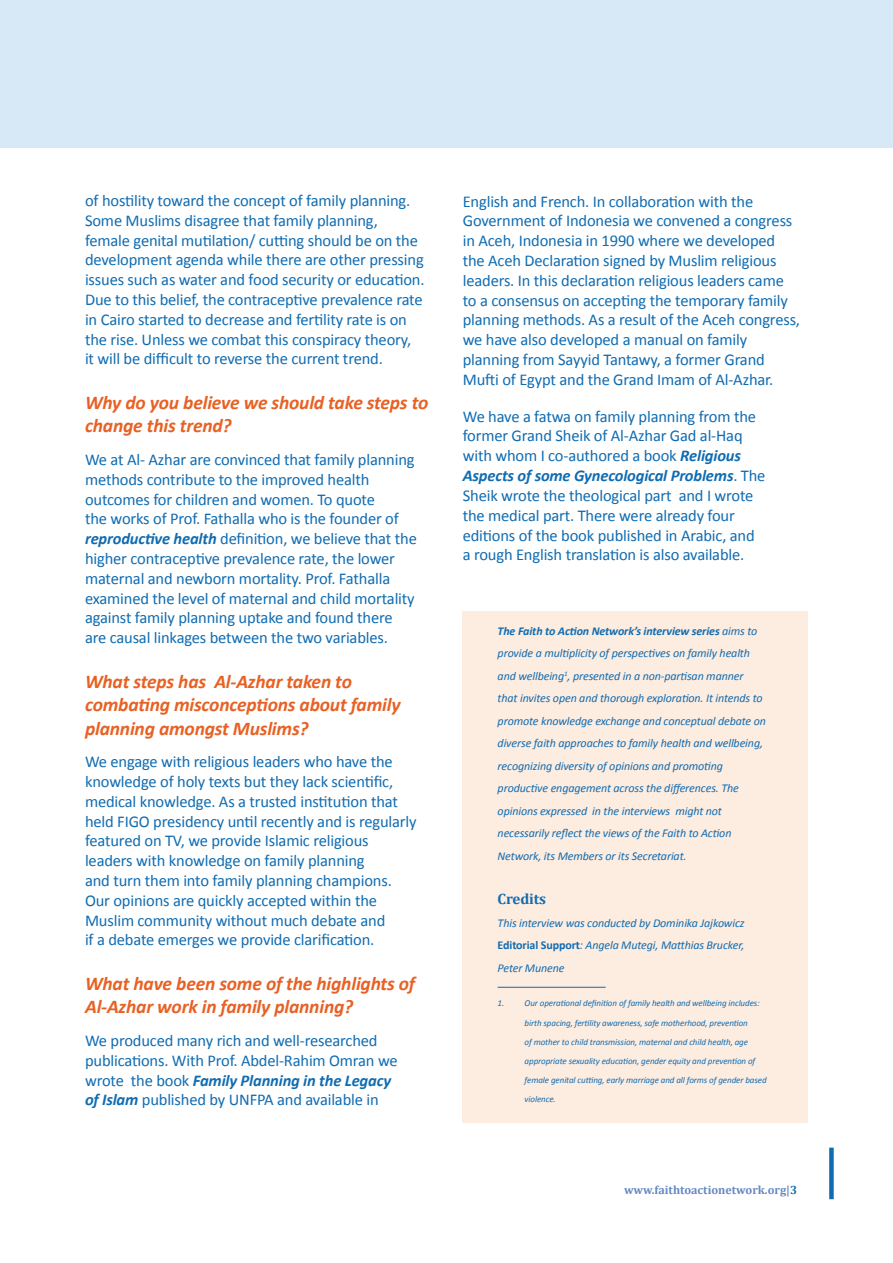
<style>
.page{position:relative;width:893px;height:1263px;background:#fff}
.page>*{position:absolute;margin:0;border:0;box-sizing:border-box;transform-origin:0 0}
.Heading_2{font:italic 700 19.5px/23.4px "Calibri";letter-spacing:-.01em;color:#e86124}
.Body_Copy{font:16.5px/19.8px "Calibri";letter-spacing:-.01em;color:#106cb1}
.Heading_1{font:700 15px "Cambria";letter-spacing:-.01em;color:#106cb1}
.Heading_1-2{font:italic 12px/22.5px "Calibri";letter-spacing:-.01em;color:#106cb1}
.t1{font:700 12px "Cambria";color:#6589c2}
.t2{font:italic 9px/19.2px "Calibri";letter-spacing:-.01em;color:#106cb1}
.s1{font-weight:700;font-style:italic}
.s2{font-weight:700}
.s3{font-weight:700;font-style:normal}
.s4{color:#106cb1}
</style>
<div class="page">
<div style="left:0;top:0;width:893px;height:148px;background:#d7e8f6"></div>
<div style="left:829px;top:1148px;width:5px;height:51px;background:#106cb1"></div>
<div style="left:462px;top:611px;width:345px;height:512px;background:#fdece0"></div>
<hr style="left:498px;top:987px;width:108px;height:1px;background:#106cb1">
<p class="Body_Copy" style="left:85px;top:191px;width:341px">of hostility toward the concept of family planning.<br>Some Muslims disagree that family planning, female genital mutilation/ cutting should be on the development agenda while there are other pressing issues such as water and food security or education.<br>Due to this belief, the contraceptive prevalence rate in Cairo started to decrease and fertility rate is on the rise. Unless we combat this conspiracy theory,<br>it will be difficult to reverse the current trend.</p>
<p class="Heading_2" style="left:85px;top:391px;width:345px">Why do you believe we should take steps to change this trend?</p>
<p class="Body_Copy" style="left:85px;top:450px;width:333px">We at Al- Azhar are convinced that family planning methods contribute to the improved health outcomes for children and women. To quote<br>the works of Prof. Fathalla who is the founder of <span class="s1">reproductive health</span> definition, we believe that the higher contraceptive prevalence rate, the lower maternal and newborn mortality. Prof. Fathalla examined the level of maternal and child mortality against family planning uptake and found there are causal linkages between the two variables.</p>
<p class="Heading_2" style="left:85px;top:670px;width:317px">What steps has Al-Azhar taken to combating misconceptions about family planning amongst Muslims?</p>
<p class="Body_Copy" style="left:85px;top:752px;width:333px">We engage with religious leaders who have the knowledge of holy texts but they lack scientific, medical knowledge. As a trusted institution that held FIGO presidency until recently and is regularly featured on TV, we provide Islamic religious leaders with knowledge on family planning<br>and turn them into family planning champions.<br>Our opinions are quickly accepted within the Muslim community without much debate and<br>if a debate emerges we provide clarification.</p>
<p class="Heading_2" style="left:85px;top:972px;width:332px">What have been some of the highlights of<br>Al-Azhar work in family planning?</p>
<p class="Body_Copy" style="left:85px;top:1031px;width:314px">We produced many rich and well-researched publications. With Prof. Abdel-Rahim Omran we wrote the book <span class="s1">Family Planning in the Legacy of Islam</span> published by UNFPA and available in</p>
<p class="Body_Copy" style="left:463px;top:191px;width:339px">English and French. In collaboration with the Government of Indonesia we convened a congress in Aceh, Indonesia in 1990 where we developed the Aceh Declaration signed by Muslim religious leaders. In this declaration religious leaders came to a consensus on accepting the temporary family planning methods. As a result of the Aceh congress, we have also developed a manual on family planning from Sayyid Tantawy, a former Grand Mufti of Egypt and the Grand Imam of Al-Azhar.</p>
<p class="Body_Copy" style="left:463px;top:406px;width:304px">We have a fatwa on family planning from the former Grand Sheik of Al-Azhar Gad al-Haq with whom I co-authored a book <span class="s1">Religious Aspects of some Gynecological Problems</span>. The Sheik wrote the theological part and I wrote the medical part. There were already four editions of the book published in Arabic, and a rough English translation is also available.</p>
<p class="Heading_1-2" style="left:498px;top:619px;width:270px"><span class="s2">The Faith to Action Network’s interview series</span> aims to provide a multiplicity of perspectives on family health and wellbeing<sup>1</sup>, presented in a non-partisan manner that invites open and thorough exploration. It intends to promote knowledge exchange and conceptual debate on diverse faith approaches to family health and wellbeing, recognizing diversity of opinions and promoting productive engagement across the differences. The opinions expressed in the interviews might not necessarily reflect the views of the Faith to Action Network, its Members or its Secretariat.</p>
<p class="Heading_1" style="left:498px;top:889px;width:50px">Credits</p>
<p class="Heading_1-2" style="left:498px;top:911px;width:249px;text-align:justify">This interview was conducted by Dominika Jajkowicz <span class="s3">Editorial Support</span>: Angela Mutegi, Matthias Brucker, Peter Munene</p>
<p class="t2" style="left:525px;top:993px;width:244px;text-indent:-27px">1. Our operational definition of family health and wellbeing includes: birth spacing, fertility awareness, safe motherhood, prevention<br>of mother to child transmission, maternal and child health, age appropriate sexuality education, gender equity and prevention of female genital cutting, early marriage and all forms of gender based violence.</p>
<p class="t1" style="left:624px;top:1182px;width:175px">www.faithtoactionetwork.org|<span class="s4">3</span></p>
</div>
